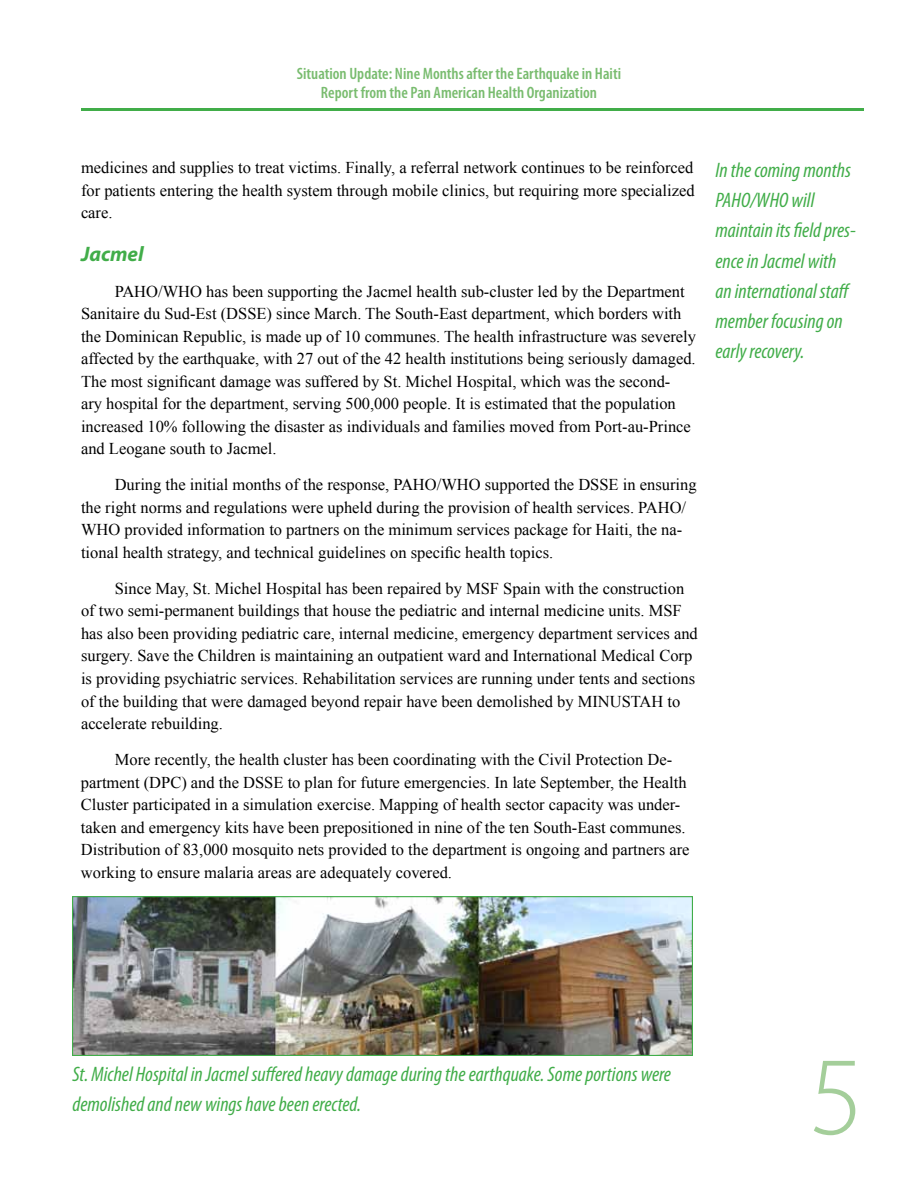
<style>
.page{position:relative;width:918px;height:1188px;background:#fff}
.page>*{position:absolute;margin:0;border:0;box-sizing:border-box;transform-origin:0 0}
.t1{font:300 112.5px "Myriad Pro";color:#a4ce9a}
.t2{font:italic condensed 21px/30px "Myriad Pro";color:#41ad49}
.t3{font:italic 700 21px "Myriad Pro";color:#41ad49}
.t4{font:16.5px/22.5px "Times New Roman";color:#000}
.t5{font:600 condensed 16.5px/19.8px "Myriad Pro";color:#79bc6f;text-align:center}
</style>
<div class="page">
<hr style="left:81px;top:108px;width:783px;height:3px;background:#41ad49">
<img style="left:74px;top:898px;width:617px;height:156px">
<div style="left:72px;top:896px;width:621px;height:160px;border:1px solid #41ad49"></div>
<p class="t5" style="left:297px;top:63px;width:326px">Situation Update: Nine Months after the Earthquake in Haiti<br>Report from the Pan American Health Organization</p>
<p class="t4" style="left:81px;top:156px;width:615px;text-align:justify">medicines and supplies to treat victims. Finally, a referral network continues to be reinforced for patients entering the health system through mobile clinics, but requiring more specialized care.</p>
<p class="t3" style="left:81px;top:240px;width:64px">Jacmel</p>
<p class="t4" style="left:81px;top:280px;width:617px;text-indent:34px">PAHO/WHO has been supporting the Jacmel health sub-cluster led by the Department Sanitaire du Sud-Est (DSSE) since March. The South-East department, which borders with the Dominican Republic, is made up of 10 communes. The health infrastructure was severely affected by the earthquake, with 27 out of the 42 health institutions being seriously damaged.<br>The most significant damage was suffered by St. Michel Hospital, which was the second-<br>ary hospital for the department, serving 500,000 people. It is estimated that the population increased 10% following the disaster as individuals and families moved from Port-au-Prince and Leogane south to Jacmel.</p>
<p class="t4" style="left:81px;top:473px;width:617px;text-indent:34px">During the initial months of the response, PAHO/WHO supported the DSSE in ensuring the right norms and regulations were upheld during the provision of health services. PAHO/ WHO provided information to partners on the minimum services package for Haiti, the na&shy;tional health strategy, and technical guidelines on specific health topics.</p>
<p class="t4" style="left:81px;top:577px;width:618px;text-indent:34px">Since May, St. Michel Hospital has been repaired by MSF Spain with the construction of two semi-permanent buildings that house the pediatric and internal medicine units. MSF has also been providing pediatric care, internal medicine, emergency department services and surgery. Save the Children is maintaining an outpatient ward and International Medical Corp is providing psychiatric services. Rehabilitation services are running under tents and sections of the building that were damaged beyond repair have been demolished by MINUSTAH to accelerate rebuilding.</p>
<p class="t4" style="left:81px;top:748px;width:610px;text-indent:34px">More recently, the health cluster has been coordinating with the Civil Protection De&shy;partment (DPC) and the DSSE to plan for future emergencies. In late September, the Health Cluster participated in a simulation exercise. Mapping of health sector capacity was under&shy;taken and emergency kits have been prepositioned in nine of the ten South-East communes.<br>Distribution of 83,000 mosquito nets provided to the department is ongoing and partners are working to ensure malaria areas are adequately covered.</p>
<p class="t2" style="left:715px;top:155px;width:142px">In the coming months<br>PAHO/WHO will maintain its field pres&shy;ence in Jacmel with an international staff member focusing on early recovery.</p>
<p class="t2" style="left:72px;top:1059px;width:600px">St. Michel Hospital in Jacmel suffered heavy damage during the earthquake. Some portions were demolished and new wings have been erected.</p>
<h1 class="t1" style="left:809px;top:1029px;width:56px">5</h1>
</div>
